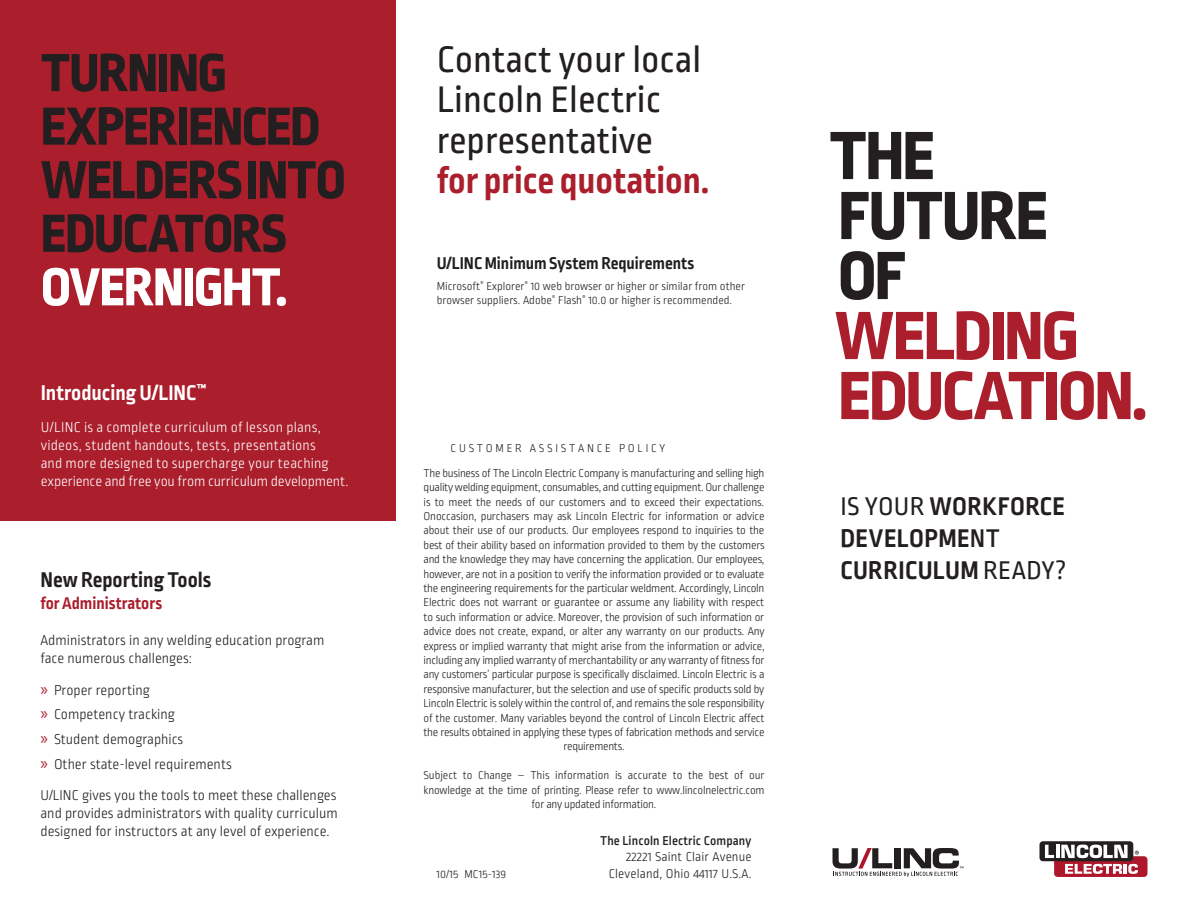
<style>
.page{position:relative;width:1188px;height:918px;background:#fff}
.page>*{position:absolute;margin:0;border:0;box-sizing:border-box;transform-origin:0 0}
.t1{font:800 72px/60px "Ropa Sans Pro";letter-spacing:-.03em;color:#ab1e2c}
.t2{font:800 56.55px "Ropa Sans Pro";letter-spacing:-.025em;color:#231f20}
.t3{font:800 56.55px "Ropa Sans Pro";letter-spacing:-.025em;color:#fff}
.t4{font:39px/40.5px "Ropa Sans Pro";color:#231f20}
.t5{font:700 27px/32.4px "Ropa Sans Pro";letter-spacing:.01em;color:#231f20}
.t6{font:700 22.5px "Ropa Sans Pro";color:#fff}
.t7{font:700 22.5px "Ropa Sans Pro";color:#231f20}
.table_heading{font:700 18px "Ropa Sans Pro";color:#231f20}
.t8{font:700 18px "Ropa Sans Pro";color:#ab1e2c}
.t9{font:300 15px/18px "Ropa Sans Pro";color:#231f20}
.t10{font:300 15px/18px "Ropa Sans Pro";letter-spacing:.01em;color:#fff}
.t11{font:300 13.5px "Ropa Sans Pro";letter-spacing:.01em;color:#231f20}
.t12{font:500 13.5px "Ropa Sans Pro";letter-spacing:.01em;color:#231f20}
.table_heading-2{font:300 12px/14.4px "Ropa Sans Pro";letter-spacing:-.02em;color:#231f20;text-align:center}
.table_heading-3{font:300 12px/14.4px "Ropa Sans Pro";color:#231f20}
.table_heading-4{font:300 12px "Ropa Sans Pro";letter-spacing:.23em;color:#231f20}
.table_heading-5{font:300 12px "Ropa Sans Pro";letter-spacing:.01em;color:#231f20}
.s1{font-family:"Myriad Pro";font-weight:400;font-size:18px;color:#ab1e2c}
.s2{font-weight:700;color:#ab1e2c}
.s3{color:#231f20}
.s4{font-weight:400}
.s5{font-weight:500}
</style>
<div class="page">
<div style="left:0;top:0;width:396px;height:520px;background:#ab1e2c"></div>
<svg style="left:832px;top:848px;width:131px;height:29px"></svg>
<div style="left:1040px;top:841px;width:93px;height:20px;background:#231f20;border-radius:4px"></div>
<svg style="left:1045px;top:845px;width:102px;height:32px"></svg>
<p class="t2" style="left:41px;top:40px;width:188px">TURNING</p>
<p class="t2" style="left:41px;top:93px;width:281px">EXPERIENCED</p>
<p class="t2" style="left:41px;top:147px;width:307px">WELDERS INTO</p>
<p class="t2" style="left:41px;top:200px;width:248px">EDUCATORS</p>
<p class="t3" style="left:41px;top:254px;width:248px">OVERNIGHT.</p>
<p class="t6" style="left:41px;top:380px;width:167px">Introducing U/LINC<sup>™</sup></p>
<p class="t10" style="left:41px;top:419px;width:309px">U/LINC is a complete curriculum of lesson plans, videos, student handouts, tests, presentations<br>and more designed to supercharge your teaching experience and free you from curriculum development.</p>
<p class="t7" style="left:40px;top:567px;width:172px">New Reporting Tools</p>
<p class="t8" style="left:40px;top:593px;width:123px">for Administrators</p>
<p class="t9" style="left:40px;top:632px;width:285px">Administrators in any welding education program face numerous challenges:</p>
<p class="t9" style="left:40px;top:682px;width:111px"><span class="s1">»</span> Proper reporting</p>
<p class="t9" style="left:40px;top:706px;width:136px"><span class="s1">»</span> Competency tracking</p>
<p class="t9" style="left:40px;top:731px;width:144px"><span class="s1">»</span> Student demographics</p>
<p class="t9" style="left:40px;top:756px;width:193px"><span class="s1">»</span> Other state-level requirements</p>
<p class="t9" style="left:40px;top:787px;width:299px;text-align:justify">U/LINC gives you the tools to meet these challenges and provides administrators with quality curriculum designed for instructors at any level of experience.</p>
<p class="t4" style="left:437px;top:41px;width:274px">Contact your local<br>Lincoln Electric representative<br><span class="s2">for price quotation.</span></p>
<p class="table_heading" style="left:437px;top:252px;width:259px">U/LINC Minimum System Requirements</p>
<p class="table_heading-3" style="left:437px;top:279px;width:310px">Microsoft<sup>®</sup> Explorer<sup>®</sup> 10 web browser or higher or similar from other browser suppliers. Adobe<sup>®</sup> Flash<sup>®</sup> 10.0 or higher is recommended.</p>
<p class="table_heading-4" style="left:451px;top:442px;width:216px">CUSTOMER ASSISTANCE POLICY</p>
<p class="table_heading-2" style="left:424px;top:467px;width:343px">The business of The Lincoln Electric Company is manufacturing and selling high quality welding equipment, consumables, and cutting equipment. Our challenge is to meet the needs of our customers and to exceed their expectations.<br>Onoccasion, purchasers may ask Lincoln Electric for information or advice about their use of our products. Our employees respond to inquiries to the best of their ability based on information provided to them by the customers and the knowledge they may have concerning the application. Our employees, however, are not in a position to verify the information provided or to evaluate the engineering requirements for the particular weldment. Accordingly, Lincoln Electric does not warrant or guarantee or assume any liability with respect to such information or advice. Moreover, the provision of such information or advice does not create, expand, or alter any warranty on our products. Any express or implied warranty that might arise from the information or advice, including any implied warranty of merchantability or any warranty of fitness for any customers’ particular purpose is specifically disclaimed. Lincoln Electric is a responsive manufacturer, but the selection and use of specific products sold by Lincoln Electric is solely within the control of, and remains the sole responsibility of the customer. Many variables beyond the control of Lincoln Electric affect the results obtained in applying these types of fabrication methods and service requirements.</p>
<p class="table_heading-2" style="left:424px;top:769px;width:343px">Subject to Change – This information is accurate to the best of our knowledge at the time of printing. Please refer to www.lincolnelectric.com for any updated information.</p>
<p class="t12" style="left:600px;top:833px;width:153px">The Lincoln Electric Company</p>
<p class="t11" style="left:626px;top:850px;width:127px">22221 Saint Clair Avenue</p>
<p class="table_heading-5" style="left:436px;top:867px;width:71px">10/15 MC15-139</p>
<p class="t11" style="left:609px;top:866px;width:144px">Cleveland, Ohio 44117 U.S.A.</p>
<p class="t1" style="left:829px;top:129px;width:319px"><span class="s3">THE<br>FUTURE<br>OF<br></span>WELDING<br>EDUCATION.</p>
<p class="t5" style="left:840px;top:491px;width:228px"><span class="s4">IS YOUR</span> WORKFORCE<br>DEVELOPME<span class="s5">NT<br></span>CURRICULUM <span class="s4">READY?</span></p>
</div>
